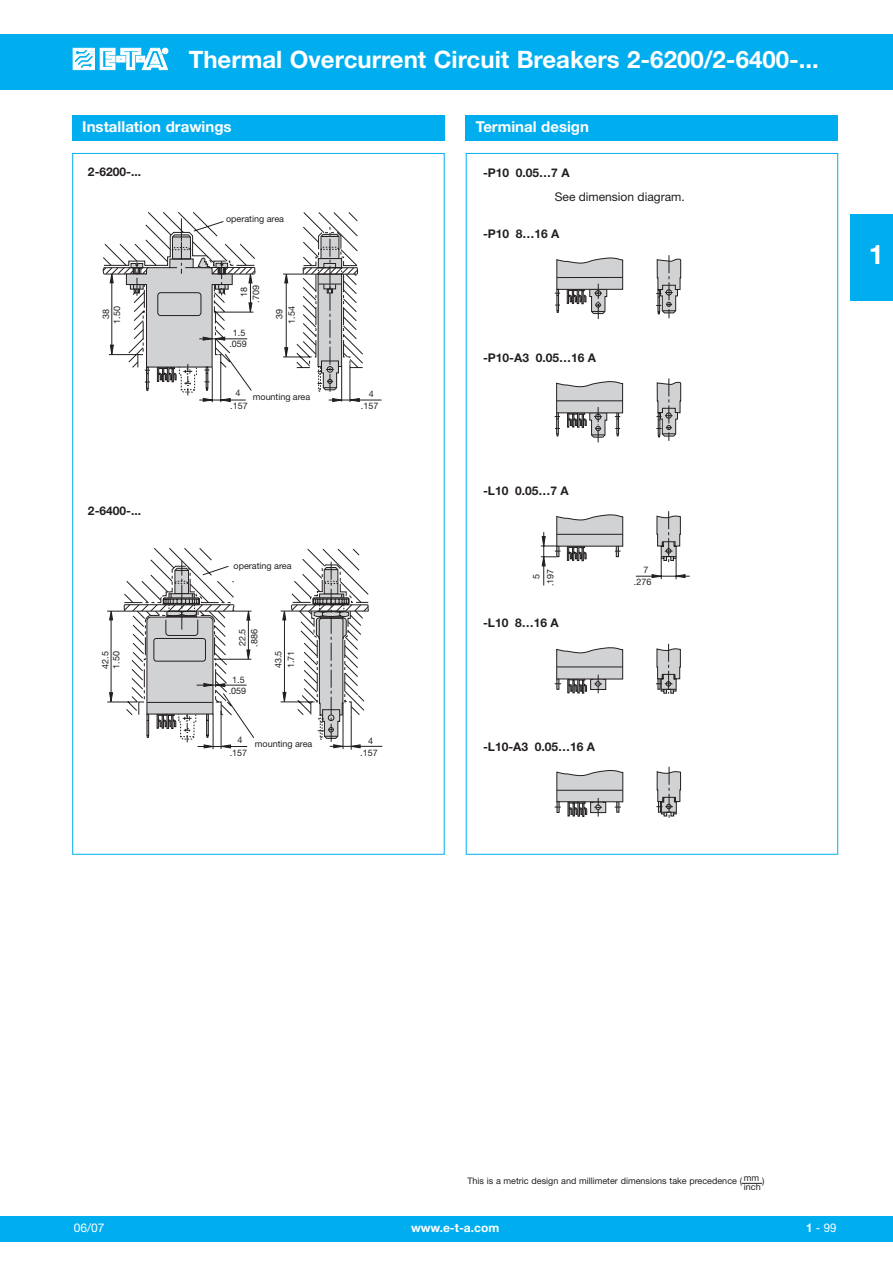
<style>
.page{position:relative;width:893px;height:1263px;background:#fff}
.page>*{position:absolute;margin:0;border:0;box-sizing:border-box;transform-origin:0 0}
.t1{font:700 27px "Helvetica Neue LT";color:#fff}
.t2{font:700 24px "Helvetica Neue LT";color:#fff}
.t3{font:700 15px "Helvetica Neue LT";color:#fff}
.t4{font:700 12px "Helvetica Neue LT";color:#231f20}
.t5{font:12px "Helvetica Neue LT";color:#231f20}
.t6{font:700 12px "Helvetica Neue LT";color:#fff}
.t7{font:12px "Helvetica Neue LT";color:#fff}
.t8{font:12px "Helvetica Neue LT";color:#fff;scale:.95 1}
.t9{font:9px "Helvetica Neue LT";color:#231f20}
.s1{font-weight:700}
</style>
<div class="page">
<div style="left:0;top:1216px;width:892px;height:26px;background:#00aeef"></div>
<div style="left:0;top:34px;width:892px;height:55px;background:#00aeef"></div>
<svg style="left:72px;top:47px;width:97px;height:23px"></svg>
<div style="left:850px;top:214px;width:42px;height:86px;background:#00aeef"></div>
<hr style="left:351px;top:715px;width:1px;height:35px;background:#231f20">
<svg style="left:107px;top:548px;width:275px;height:201px"></svg>
<hr style="left:329px;top:400px;width:52px;height:1px;background:#231f20">
<svg style="left:103px;top:212px;width:152px;height:191px"></svg>
<svg style="left:283px;top:212px;width:80px;height:190px"></svg>
<div style="left:72px;top:115px;width:372px;height:25px;background:#00aeef"></div>
<hr style="left:635px;top:576px;width:54px;height:1px;background:#231f20">
<svg style="left:541px;top:255px;width:144px;height:563px"></svg>
<div style="left:466px;top:115px;width:372px;height:25px;background:#00aeef"></div>
<svg style="left:741px;top:1183px;width:21px;height:1px"></svg>
<h2 class="t2" style="left:189px;top:51px;width:631px">Thermal Overcurrent Circuit Breakers 2-6200/2-6400-...</h2>
<h3 class="t3" style="left:82px;top:122px;width:151px">Installation drawings</h3>
<h3 class="t4" style="left:88px;top:168px;width:55px">2-6200-...</h3>
<p class="t9" style="left:114px;top:324px;width:19px;rotate:-90deg">1.50</p>
<p class="t9" style="left:103px;top:319px;width:12px;rotate:-90deg">38</p>
<h3 class="t4" style="left:88px;top:506px;width:55px">2-6400-...</h3>
<p class="t9" style="left:113px;top:669px;width:19px;rotate:-90deg">1.50</p>
<p class="t9" style="left:102px;top:669px;width:19px;rotate:-90deg">42.5</p>
<p class="t9" style="left:226px;top:216px;width:60px">operating area</p>
<p class="t9" style="left:253px;top:303px;width:19px;rotate:-90deg">.709</p>
<p class="t9" style="left:240px;top:297px;width:12px;rotate:-90deg">18</p>
<p class="t9" style="left:233px;top:329px;width:14px">1.5</p>
<p class="t9" style="left:229px;top:341px;width:19px">.059</p>
<p class="t9" style="left:288px;top:324px;width:19px;rotate:-90deg">1.54</p>
<p class="t9" style="left:276px;top:319px;width:12px;rotate:-90deg">39</p>
<p class="t9" style="left:235px;top:390px;width:7px">4</p>
<p class="t9" style="left:253px;top:393px;width:59px">mounting area</p>
<p class="t9" style="left:230px;top:403px;width:19px">.157</p>
<p class="t9" style="left:233px;top:563px;width:60px">operating area</p>
<p class="t9" style="left:251px;top:647px;width:19px;rotate:-90deg">.886</p>
<p class="t9" style="left:239px;top:646px;width:19px;rotate:-90deg">22.5</p>
<p class="t9" style="left:232px;top:676px;width:14px">1.5</p>
<p class="t9" style="left:229px;top:688px;width:19px">.059</p>
<p class="t9" style="left:275px;top:668px;width:19px;rotate:-90deg">43.5</p>
<p class="t9" style="left:288px;top:668px;width:19px;rotate:-90deg">1.71</p>
<p class="t9" style="left:237px;top:737px;width:7px">4</p>
<p class="t9" style="left:230px;top:750px;width:19px">.157</p>
<p class="t9" style="left:255px;top:740px;width:59px">mounting area</p>
<p class="t9" style="left:369px;top:391px;width:7px">4</p>
<p class="t9" style="left:361px;top:402px;width:19px">.157</p>
<p class="t9" style="left:368px;top:738px;width:7px">4</p>
<p class="t9" style="left:360px;top:749px;width:19px">.157</p>
<h3 class="t3" style="left:476px;top:122px;width:115px">Terminal design</h3>
<h3 class="t4" style="left:483px;top:168px;width:88px">-P10 0.05…7 A</h3>
<h3 class="t5" style="left:555px;top:193px;width:131px">See dimension diagram.</h3>
<h3 class="t4" style="left:483px;top:229px;width:78px">-P10 8…16 A</h3>
<h3 class="t4" style="left:483px;top:353px;width:114px">-P10-A3 0.05…16 A</h3>
<h3 class="t4" style="left:483px;top:487px;width:87px">-L10 0.05…7 A</h3>
<p class="t9" style="left:643px;top:566px;width:7px">7</p>
<p class="t9" style="left:547px;top:586px;width:19px;rotate:-90deg">.197</p>
<p class="t9" style="left:634px;top:579px;width:19px">.276</p>
<p class="t9" style="left:533px;top:579px;width:7px;rotate:-90deg">5</p>
<h3 class="t4" style="left:483px;top:619px;width:77px">-L10 8…16 A</h3>
<h3 class="t4" style="left:483px;top:742px;width:114px">-L10-A3 0.05…16 A</h3>
<h1 class="t1" style="left:868px;top:245px;width:17px">1</h1>
<p class="t9" style="left:467px;top:1178px;width:298px">This is a metric design and millimeter dimensions take precedence ( mm )</p>
<p class="t9" style="left:743px;top:1184px;width:18px">inch</p>
<h3 class="t7" style="left:74px;top:1223px;width:32px">06/07</h3>
<h3 class="t6" style="left:411px;top:1223px;width:90px">www.e-t-a.com</h3>
<h3 class="t8" style="left:806px;top:1223px;width:34px"><span class="s1">1</span> - 99</h3>
</div>
